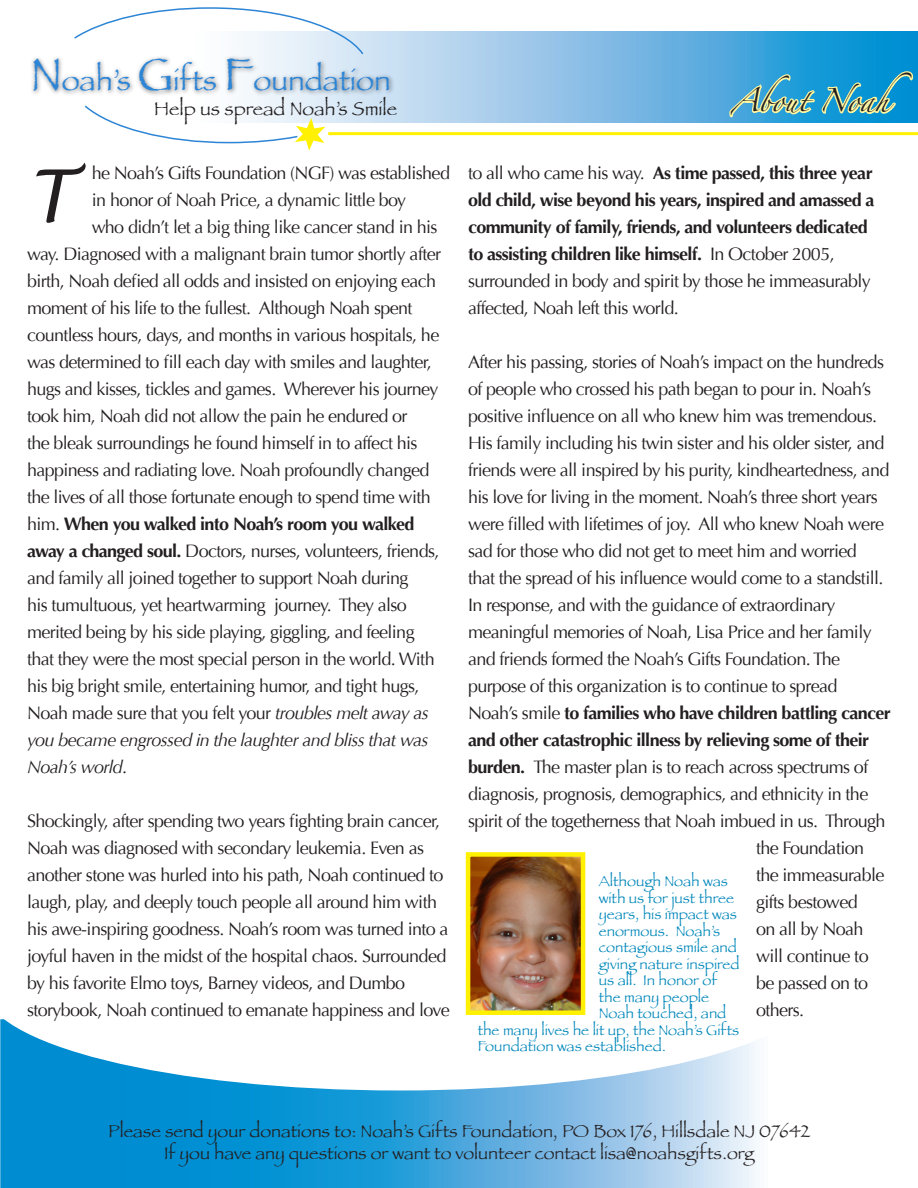
<style>
.page{position:relative;width:918px;height:1188px;background:#fff}
.page>*{position:absolute;margin:0;border:0;box-sizing:border-box;transform-origin:0 0}
.t1{font:italic 72px "Lucida Handwriting";color:#231f20}
.t2{font:30px "Papyrus";color:#2d85d6}
.t3{font:21px "Zapfino";color:#231f20}
.t4{font:19.5px "Papyrus";color:#231f20}
.t5{font:18px/27px "Optima";letter-spacing:-.035em;color:#231f20}
.t6{font:700 18px/27px "Optima";letter-spacing:-.035em;color:#231f20}
.t7{font:18px/21.6px "Papyrus";color:#231f20;text-align:center}
.t8{font:italic 18px "Optima";letter-spacing:-.035em;color:#231f20}
.t9{font:15px "Papyrus";color:#0087ba}
.s1{font-size:48px}
.s2{font-weight:400}
.s3{font-weight:700}
.s4{font-style:italic}
.s5{font-style:normal}
</style>
<div class="page">
<svg style="left:243px;top:32px;width:675px;height:91px;background:#89c0e7"></svg>
<div style="left:30px;top:54px;width:365px;height:43px;background:#231f20;opacity:.64"></div>
<hr style="left:328px;top:132px;width:590px;height:3px;background:#fff101">
<svg style="left:85px;top:104px;width:247px;height:47px"></svg>
<svg style="left:73px;top:7px;width:292px;height:49px"></svg>
<svg style="left:0;top:1090px;width:756px;height:98px;background:#42a7dc"></svg>
<svg style="left:0;top:885px;width:756px;height:205px"></svg>
<img style="left:472px;top:858px;width:107px;height:151px">
<div style="left:466px;top:852px;width:119px;height:163px;border:5px solid #fff101"></div>
<svg style="left:727px;top:52px;width:188px;height:71px;background:#3fa8ce"></svg>
<h2 class="t2" style="left:30px;top:62px;width:362px"><span class="s1">N</span>oah’s <span class="s1">G</span>ifts <span class="s1">F</span>oundation</h2>
<p class="t4" style="left:154px;top:97px;width:245px">Help us spread Noah’s Smile</p>
<h1 class="t1" style="left:27px;top:152px;width:49px">T</h1>
<p class="t5" style="left:92px;top:159px;width:360px">he Noah’s Gifts Foundation (NGF) was established</p>
<p class="t5" style="left:92px;top:186px;width:316px">in honor of Noah Price, a dynamic little boy</p>
<p class="t5" style="left:92px;top:213px;width:347px">who didn’t let a big thing like cancer stand in his</p>
<p class="t5" style="left:27px;top:240px;width:416px">way. Diagnosed with a malignant brain tumor shortly after</p>
<p class="t5" style="left:27px;top:267px;width:411px">birth, Noah defied all odds and insisted on enjoying each</p>
<p class="t5" style="left:27px;top:294px;width:387px">moment of his life to the fullest. Although Noah spent</p>
<p class="t5" style="left:27px;top:321px;width:414px">countless hours, days, and months in various hospitals, he</p>
<p class="t5" style="left:27px;top:348px;width:407px">was determined to fill each day with smiles and laughter,</p>
<p class="t5" style="left:27px;top:375px;width:413px">hugs and kisses, tickles and games. Wherever his journey</p>
<p class="t5" style="left:27px;top:402px;width:382px">took him, Noah did not allow the pain he endured or</p>
<p class="t5" style="left:27px;top:429px;width:392px">the bleak surroundings he found himself in to affect his</p>
<p class="t5" style="left:27px;top:456px;width:404px">happiness and radiating love. Noah profoundly changed</p>
<p class="t5" style="left:27px;top:483px;width:405px">the lives of all those fortunate enough to spend time with</p>
<p class="t6" style="left:27px;top:510px;width:389px"><span class="s2">him.</span> When you walked into Noah’s room you walked</p>
<p class="t5" style="left:27px;top:537px;width:414px"><span class="s3">away a changed soul.</span> Doctors, nurses, volunteers, friends,</p>
<p class="t5" style="left:27px;top:564px;width:383px">and family all joined together to support Noah during</p>
<p class="t5" style="left:27px;top:591px;width:381px">his tumultuous, yet heartwarming journey. They also</p>
<p class="t5" style="left:27px;top:618px;width:389px">merited being by his side playing, giggling, and feeling</p>
<p class="t5" style="left:27px;top:645px;width:409px">that they were the most special person in the world. With</p>
<p class="t5" style="left:27px;top:672px;width:394px">his big bright smile, entertaining humor, and tight hugs,</p>
<p class="t5" style="left:27px;top:699px;width:403px">Noah made sure that you felt your <span class="s4">troubles melt away as</span></p>
<p class="t8" style="left:27px;top:729px;width:403px">you became engrossed in the laughter and bliss that was</p>
<p class="t8" style="left:27px;top:756px;width:102px">Noah’s world<span class="s5">.</span></p>
<p class="t5" style="left:27px;top:807px;width:424px">Shockingly, after spending two years fighting brain cancer, Noah was diagnosed with secondary leukemia. Even as another stone was hurled into his path, Noah continued to laugh, play, and deeply touch people all around him with his awe-inspiring goodness. Noah’s room was turned into a joyful haven in the midst of the hospital chaos. Surrounded by his favorite Elmo toys, Barney videos, and Dumbo storybook, Noah continued to emanate happiness and love</p>
<p class="t3" style="left:731px;top:92px;width:182px">About Noah</p>
<p class="t6" style="left:468px;top:159px;width:408px"><span class="s2">to all who came his way.</span> As time passed, this three year old child, wise beyond his years, inspired and amassed a community of family, friends, and volunteers dedicated to assisting children like himself. <span class="s2">In October 2005, surrounded in body and spirit by those he immeasurably affected, Noah left this world.</span></p>
<p class="t5" style="left:468px;top:348px;width:418px">After his passing, stories of Noah’s impact on the hundreds</p>
<p class="t5" style="left:468px;top:375px;width:405px">of people who crossed his path began to pour in. Noah’s</p>
<p class="t5" style="left:468px;top:402px;width:411px">positive influence on all who knew him was tremendous.</p>
<p class="t5" style="left:468px;top:429px;width:418px">His family including his twin sister and his older sister, and</p>
<p class="t5" style="left:468px;top:456px;width:423px">friends were all inspired by his purity, kindheartedness, and</p>
<p class="t5" style="left:468px;top:483px;width:411px">his love for living in the moment. Noah’s three short years</p>
<p class="t5" style="left:468px;top:510px;width:418px">were filled with lifetimes of joy. All who knew Noah were</p>
<p class="t5" style="left:468px;top:537px;width:390px">sad for those who did not get to meet him and worried</p>
<p class="t5" style="left:468px;top:564px;width:417px">that the spread of his influence would come to a standstill.</p>
<p class="t5" style="left:468px;top:591px;width:369px">In response, and with the guidance of extraordinary</p>
<p class="t5" style="left:468px;top:618px;width:405px">meaningful memories of Noah, Lisa Price and her family</p>
<p class="t5" style="left:468px;top:645px;width:374px">and friends formed the Noah’s Gifts Foundation. The</p>
<p class="t5" style="left:468px;top:672px;width:371px">purpose of this organization is to continue to spread</p>
<p class="t6" style="left:468px;top:699px;width:424px"><span class="s2">Noah’s smile</span> to families who have children battling cancer</p>
<p class="t6" style="left:468px;top:726px;width:403px">and other catastrophic illness by relieving some of their</p>
<p class="t5" style="left:468px;top:753px;width:402px"><span class="s3">burden.</span> The master plan is to reach across spectrums of</p>
<p class="t5" style="left:468px;top:780px;width:402px">diagnosis, prognosis, demographics, and ethnicity in the</p>
<p class="t5" style="left:468px;top:807px;width:419px">spirit of the togetherness that Noah imbued in us. Through</p>
<p class="t5" style="left:756px;top:834px;width:110px">the Foundation</p>
<p class="t5" style="left:756px;top:861px;width:130px">the immeasurable</p>
<p class="t5" style="left:756px;top:888px;width:103px">gifts bestowed</p>
<p class="t5" style="left:756px;top:915px;width:109px">on all by Noah</p>
<p class="t5" style="left:756px;top:942px;width:114px">will continue to</p>
<p class="t5" style="left:756px;top:969px;width:114px">be passed on to</p>
<p class="t5" style="left:756px;top:996px;width:50px">others.</p>
<p class="t9" style="left:599px;top:872px;width:131px">Although Noah was</p>
<p class="t9" style="left:599px;top:889px;width:137px">with us for just three</p>
<p class="t9" style="left:599px;top:905px;width:140px">years, his impact was</p>
<p class="t9" style="left:599px;top:922px;width:123px">enormous. Noah’s</p>
<p class="t9" style="left:599px;top:938px;width:140px">contagious smile and</p>
<p class="t9" style="left:599px;top:955px;width:142px">giving nature inspired</p>
<p class="t9" style="left:599px;top:971px;width:120px">us all. In honor of</p>
<p class="t9" style="left:599px;top:988px;width:112px">the many people</p>
<p class="t9" style="left:599px;top:1004px;width:129px">Noah touched, and</p>
<p class="t9" style="left:478px;top:1021px;width:263px">the many lives he lit up, the Noah’s Gifts</p>
<p class="t9" style="left:478px;top:1037px;width:190px">Foundation was established.</p>
<p class="t7" style="left:108px;top:1120px;width:703px">Please send your donations to: Noah’s Gifts Foundation, PO Box 176, Hillsdale NJ 07642<br>If you have any questions or want to volunteer contact lisa@noahsgifts.org</p>
</div>
